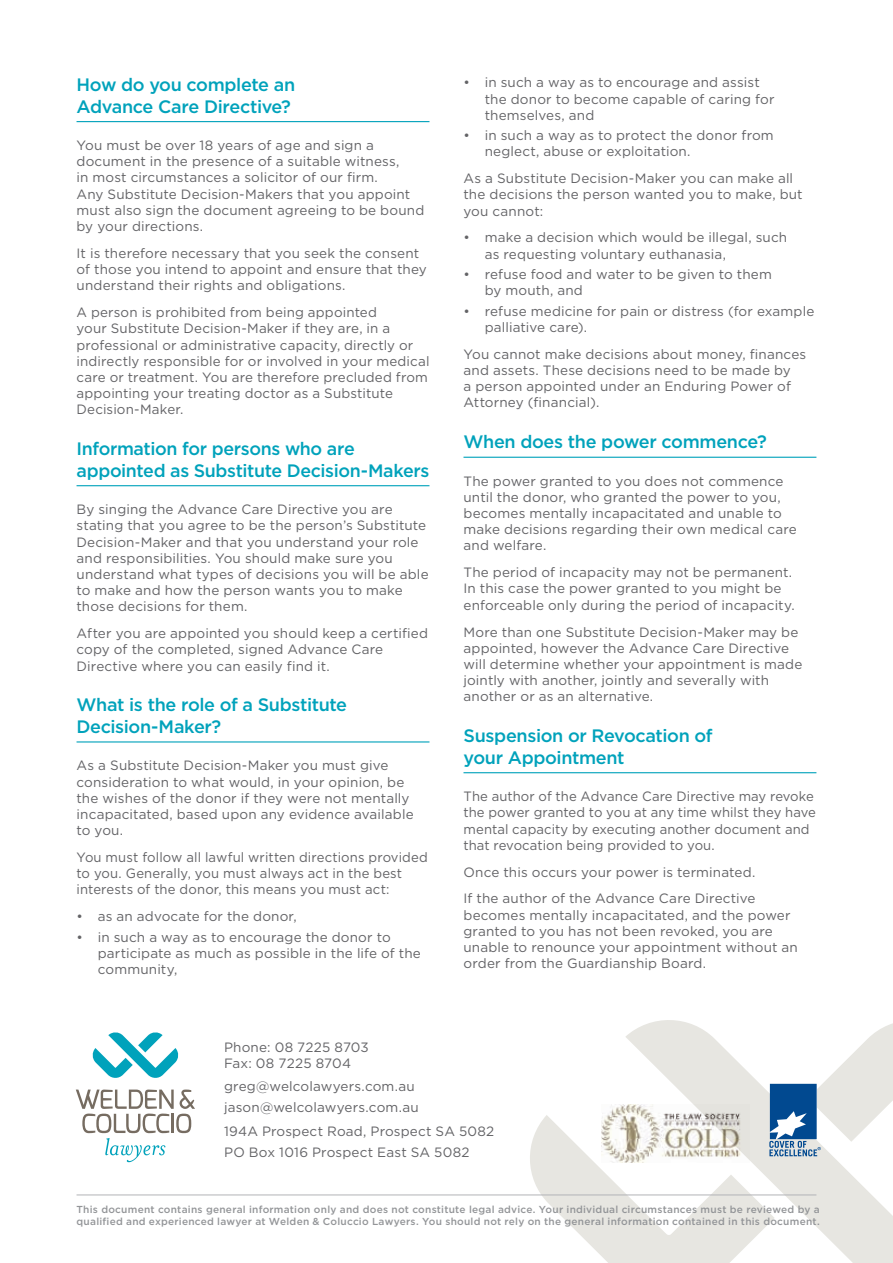
<style>
.page{position:relative;width:893px;height:1263px;background:#fff}
.page>*{position:absolute;margin:0;border:0;box-sizing:border-box;transform-origin:0 0}
.t1{font:500 18px/21.6px "Gotham";letter-spacing:-.02em;color:#00a2bb}
.t2{font:13.5px/16.2px "Gotham";letter-spacing:.01em;color:#636366}
.t3{font:500 10.2px/11.6px "Gotham";letter-spacing:.025em;color:#939598}
</style>
<div class="page">
<svg style="left:524px;top:1020px;width:369px;height:243px"></svg>
<img style="left:602px;top:1105px;width:148px;height:58px">
<svg style="left:769px;top:1084px;width:52px;height:72px;background:#5583b1"></svg>
<svg style="left:76px;top:1089px;width:119px;height:73px"></svg>
<svg style="left:92px;top:1032px;width:87px;height:46px"></svg>
<hr style="left:77px;top:1194px;width:739px;height:1px;background:#b2b3b7">
<hr style="left:77px;top:121px;width:352px;height:1px;background:#00a2bb">
<hr style="left:77px;top:485px;width:352px;height:1px;background:#00a2bb">
<hr style="left:77px;top:741px;width:352px;height:1px;background:#00a2bb">
<hr style="left:463px;top:457px;width:353px;height:1px;background:#00a2bb">
<hr style="left:463px;top:772px;width:353px;height:1px;background:#00a2bb">
<h1 class="t1" style="left:77px;top:74px;width:220px">How do you complete an<br>Advance Care Directive?</h1>
<p class="t2" style="left:77px;top:137px;width:349px">You must be over 18 years of age and sign a document in the presence of a suitable witness,<br>in most circumstances a solicitor of our firm.<br>Any Substitute Decision-Makers that you appoint must also sign the document agreeing to be bound by your directions.</p>
<p class="t2" style="left:77px;top:245px;width:352px">It is therefore necessary that you seek the consent of those you intend to appoint and ensure that they understand their rights and obligations.</p>
<p class="t2" style="left:77px;top:304px;width:354px">A person is prohibited from being appointed<br>your Substitute Decision-Maker if they are, in a professional or administrative capacity, directly or indirectly responsible for or involved in your medical care or treatment. You are therefore precluded from appointing your treating doctor as a Substitute Decision-Maker.</p>
<h1 class="t1" style="left:77px;top:438px;width:354px">Information for persons who are appointed as Substitute Decision-Makers</h1>
<p class="t2" style="left:77px;top:501px;width:354px">By singing the Advance Care Directive you are stating that you agree to be the person’s Substitute Decision-Maker and that you understand your role and responsibilities. You should make sure you understand what types of decisions you will be able to make and how the person wants you to make those decisions for them.</p>
<p class="t2" style="left:77px;top:625px;width:353px">After you are appointed you should keep a certified copy of the completed, signed Advance Care<br>Directive where you can easily find it.</p>
<h1 class="t1" style="left:77px;top:694px;width:272px">What is the role of a Substitute<br>Decision-Maker?</h1>
<p class="t2" style="left:77px;top:757px;width:339px">As a Substitute Decision-Maker you must give consideration to what would, in your opinion, be the wishes of the donor if they were not mentally incapacitated, based upon any evidence available to you.</p>
<p class="t2" style="left:77px;top:849px;width:353px">You must follow all lawful written directions provided to you. Generally, you must always act in the best interests of the donor, this means you must act:</p>
<p class="t2" style="left:77px;top:908px;width:222px">• as an advocate for the donor,</p>
<p class="t2" style="left:98px;top:928px;width:325px;text-indent:-21px">• in such a way as to encourage the donor to participate as much as possible in the life of the community,</p>
<p class="t2" style="left:485px;top:74px;width:291px;text-indent:-21px">• in such a way as to encourage and assist the donor to become capable of caring for themselves, and</p>
<p class="t2" style="left:485px;top:127px;width:291px;text-indent:-21px">• in such a way as to protect the donor from neglect, abuse or exploitation.</p>
<p class="t2" style="left:463px;top:170px;width:341px">As a Substitute Decision-Maker you can make all the decisions the person wanted you to make, but you cannot:</p>
<p class="t2" style="left:485px;top:229px;width:304px;text-indent:-21px">• make a decision which would be illegal, such as requesting voluntary euthanasia,</p>
<p class="t2" style="left:485px;top:266px;width:289px;text-indent:-21px">• refuse food and water to be given to them by mouth, and</p>
<p class="t2" style="left:485px;top:303px;width:331px;text-indent:-21px">• refuse medicine for pain or distress (for example palliative care).</p>
<p class="t2" style="left:463px;top:346px;width:344px">You cannot make decisions about money, finances and assets. These decisions need to be made by<br>a person appointed under an Enduring Power of Attorney (financial).</p>
<h1 class="t1" style="left:463px;top:431px;width:305px">When does the power commence?</h1>
<p class="t2" style="left:463px;top:472px;width:335px">The power granted to you does not commence until the donor, who granted the power to you, becomes mentally incapacitated and unable to make decisions regarding their own medical care and welfare.</p>
<p class="t2" style="left:463px;top:564px;width:333px">The period of incapacity may not be permanent.<br>In this case the power granted to you might be enforceable only during the period of incapacity.</p>
<p class="t2" style="left:463px;top:623px;width:340px">More than one Substitute Decision-Maker may be appointed, however the Advance Care Directive will determine whether your appointment is made jointly with another, jointly and severally with another or as an alternative.</p>
<h1 class="t1" style="left:463px;top:725px;width:251px">Suspension or Revocation of your Appointment</h1>
<p class="t2" style="left:463px;top:788px;width:354px">The author of the Advance Care Directive may revoke the power granted to you at any time whilst they have mental capacity by executing another document and that revocation being provided to you.</p>
<p class="t2" style="left:463px;top:858px;width:294px;line-height:26.8px">Once this occurs your power is terminated.<br>If the author of the Advance Care Directive</p>
<p class="t2" style="left:463px;top:906px;width:336px">becomes mentally incapacitated, and the power granted to you has not been revoked, you are unable to renounce your appointment without an order from the Guardianship Board.</p>
<p class="t2" style="left:224px;top:1039px;width:146px">Phone: 08 7225 8703<br>Fax: 08 7225 8704</p>
<p class="t2" style="left:224px;top:1076px;width:196px;line-height:20.4px">greg@welcolawyers.com.au jason@welcolawyers.com.au</p>
<p class="t2" style="left:224px;top:1121px;width:272px;line-height:20.4px">194A Prospect Road, Prospect SA 5082<br>PO Box 1016 Prospect East SA 5082</p>
<p class="t3" style="left:77px;top:1203px;width:745px">This document contains general information only and does not constitute legal advice. Your individual circumstances must be reviewed by a qualified and experienced lawyer at Welden &amp; Coluccio Lawyers. You should not rely on the general information contained in this document.</p>
</div>
